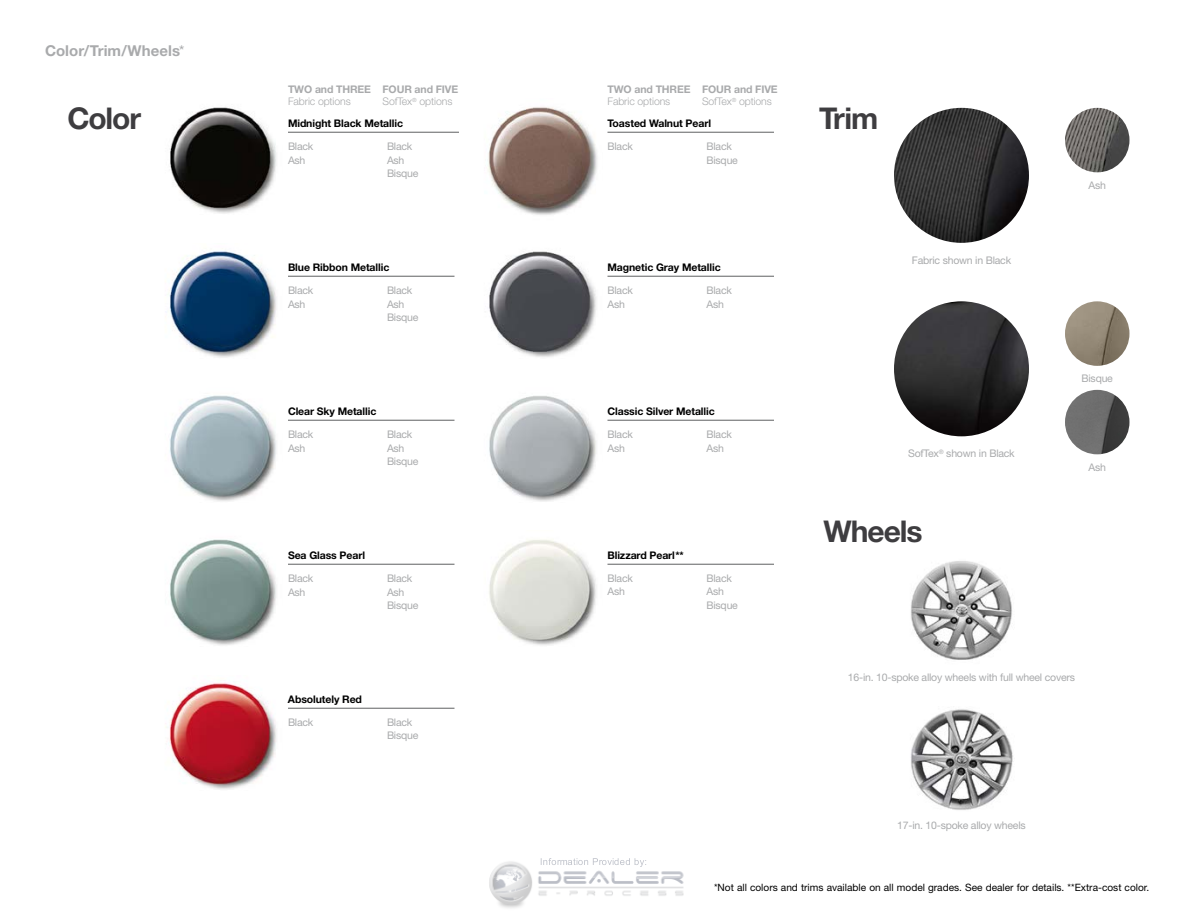
<style>
.page{position:relative;width:1188px;height:918px;background:#fff}
.page>*{position:absolute;margin:0;border:0;box-sizing:border-box;transform-origin:0 0}
.t1{font:700 30px "Helvetica Neue LT Std";letter-spacing:-.035em;color:#3e3d40}
.t2{font:700 15px "Helvetica Neue LT Std";letter-spacing:.005em;color:#a9aaac}
.t3{font:10.5px/13.5px "Helvetica Neue LT Std";letter-spacing:-.02em;color:#a9aaac}
.t4{font:700 10.5px "Helvetica Neue LT Std";letter-spacing:-.01em;color:#000}
.t5{font:300 10.5px/12px "Helvetica Neue LT Std";letter-spacing:-.01em;color:#a9aaac}
.t6{font:700 10.5px "Helvetica Neue LT Std";letter-spacing:-.01em;color:#a9aaac}
.t7{font:10.2px "Helvetica Neue LT Std";color:#000}
.s1{font-weight:400}
.s2{font-weight:700}
</style>
<div class="page">
<img style="left:910px;top:561px;width:102px;height:99px">
<img style="left:910px;top:709px;width:103px;height:101px">
<img style="left:1065px;top:108px;width:65px;height:64px;border-radius:32px">
<img style="left:1065px;top:301px;width:65px;height:65px;border-radius:32px">
<img style="left:1065px;top:390px;width:65px;height:64px;border-radius:32px">
<img style="left:894px;top:108px;width:135px;height:135px;border-radius:67px">
<img style="left:894px;top:301px;width:135px;height:135px;border-radius:68px">
<img style="left:488px;top:107px;width:120px;height:108px">
<img style="left:489px;top:251px;width:119px;height:106px">
<img style="left:489px;top:396px;width:119px;height:106px">
<img style="left:489px;top:539px;width:119px;height:106px">
<img style="left:170px;top:107px;width:119px;height:107px">
<img style="left:169px;top:251px;width:120px;height:107px">
<img style="left:170px;top:395px;width:119px;height:106px">
<img style="left:170px;top:539px;width:119px;height:106px">
<img style="left:165px;top:683px;width:124px;height:107px">
<hr style="left:288px;top:132px;width:171px;height:1px;background:#5f6062">
<hr style="left:288px;top:276px;width:166px;height:1px;background:#5f6062">
<hr style="left:288px;top:420px;width:166px;height:1px;background:#5f6062">
<hr style="left:288px;top:564px;width:166px;height:1px;background:#5f6062">
<hr style="left:288px;top:708px;width:166px;height:1px;background:#5f6062">
<hr style="left:608px;top:132px;width:166px;height:1px;background:#5f6062">
<hr style="left:608px;top:276px;width:166px;height:1px;background:#5f6062">
<hr style="left:608px;top:420px;width:166px;height:1px;background:#5f6062">
<hr style="left:608px;top:564px;width:166px;height:1px;background:#5f6062">
<img style="left:489px;top:858px;width:195px;height:50px">
<h2 class="t2" style="left:45px;top:41px;width:141px">Color/Trim/Wheels<span class="s1">*</span></h2>
<h1 class="t1" style="left:68px;top:100px;width:75px">Color</h1>
<p class="t6" style="left:288px;top:83px;width:85px">TWO and THREE</p>
<p class="t5" style="left:288px;top:95px;width:64px">Fabric options</p>
<p class="t5" style="left:383px;top:83px;width:77px"><span class="s2">FOUR and FIVE<br></span>SofTex<sup>®</sup> options</p>
<p class="t5" style="left:702px;top:83px;width:77px"><span class="s2">FOUR and FIVE<br></span>SofTex<sup>®</sup> options</p>
<p class="t6" style="left:608px;top:83px;width:85px">TWO and THREE</p>
<p class="t5" style="left:608px;top:95px;width:64px">Fabric options</p>
<p class="t4" style="left:288px;top:117px;width:117px">Midnight Black Metallic</p>
<p class="t4" style="left:608px;top:117px;width:105px">Toasted Walnut Pearl</p>
<p class="t3" style="left:288px;top:139px;width:27px">Black<br>Ash</p>
<p class="t3" style="left:387px;top:139px;width:33px">Black<br>Ash<br>Bisque</p>
<p class="t3" style="left:608px;top:139px;width:27px">Black</p>
<p class="t3" style="left:707px;top:139px;width:33px">Black<br>Bisque</p>
<p class="t4" style="left:288px;top:261px;width:103px">Blue Ribbon Metallic</p>
<p class="t4" style="left:608px;top:261px;width:115px">Magnetic Gray Metallic</p>
<p class="t3" style="left:288px;top:283px;width:27px">Black<br>Ash</p>
<p class="t3" style="left:387px;top:283px;width:33px">Black<br>Ash<br>Bisque</p>
<p class="t3" style="left:608px;top:283px;width:27px">Black<br>Ash</p>
<p class="t3" style="left:707px;top:283px;width:27px">Black<br>Ash</p>
<p class="t4" style="left:288px;top:405px;width:90px">Clear Sky Metallic</p>
<p class="t4" style="left:608px;top:405px;width:109px">Classic Silver Metallic</p>
<p class="t3" style="left:288px;top:427px;width:27px">Black<br>Ash</p>
<p class="t3" style="left:387px;top:427px;width:33px">Black<br>Ash<br>Bisque</p>
<p class="t3" style="left:608px;top:427px;width:27px">Black<br>Ash</p>
<p class="t3" style="left:707px;top:427px;width:27px">Black<br>Ash</p>
<p class="t4" style="left:288px;top:549px;width:79px">Sea Glass Pearl</p>
<p class="t4" style="left:608px;top:549px;width:78px">Blizzard Pearl**</p>
<p class="t3" style="left:288px;top:571px;width:27px">Black<br>Ash</p>
<p class="t3" style="left:387px;top:571px;width:33px">Black<br>Ash<br>Bisque</p>
<p class="t3" style="left:608px;top:571px;width:27px">Black<br>Ash</p>
<p class="t3" style="left:707px;top:571px;width:33px">Black<br>Ash<br>Bisque</p>
<p class="t4" style="left:288px;top:693px;width:76px">Absolutely Red</p>
<p class="t3" style="left:288px;top:715px;width:27px">Black</p>
<p class="t3" style="left:387px;top:715px;width:33px">Black<br>Bisque</p>
<h1 class="t1" style="left:819px;top:100px;width:61px">Trim</h1>
<p class="t3" style="left:912px;top:253px;width:101px">Fabric shown in Black</p>
<p class="t3" style="left:908px;top:447px;width:108px">SofTex<sup>®</sup> shown in Black</p>
<h1 class="t1" style="left:824px;top:513px;width:101px">Wheels</h1>
<p class="t3" style="left:1089px;top:178px;width:19px">Ash</p>
<p class="t3" style="left:1082px;top:372px;width:33px">Bisque</p>
<p class="t3" style="left:1089px;top:460px;width:19px">Ash</p>
<p class="t3" style="left:848px;top:670px;width:229px">16-in. 10-spoke alloy wheels with full wheel covers</p>
<p class="t3" style="left:897px;top:819px;width:130px">17-in. 10-spoke alloy wheels</p>
<p class="t7" style="left:714px;top:881px;width:437px">*Not all colors and trims available on all model grades. See dealer for details. **Extra-cost color.</p>
</div>
